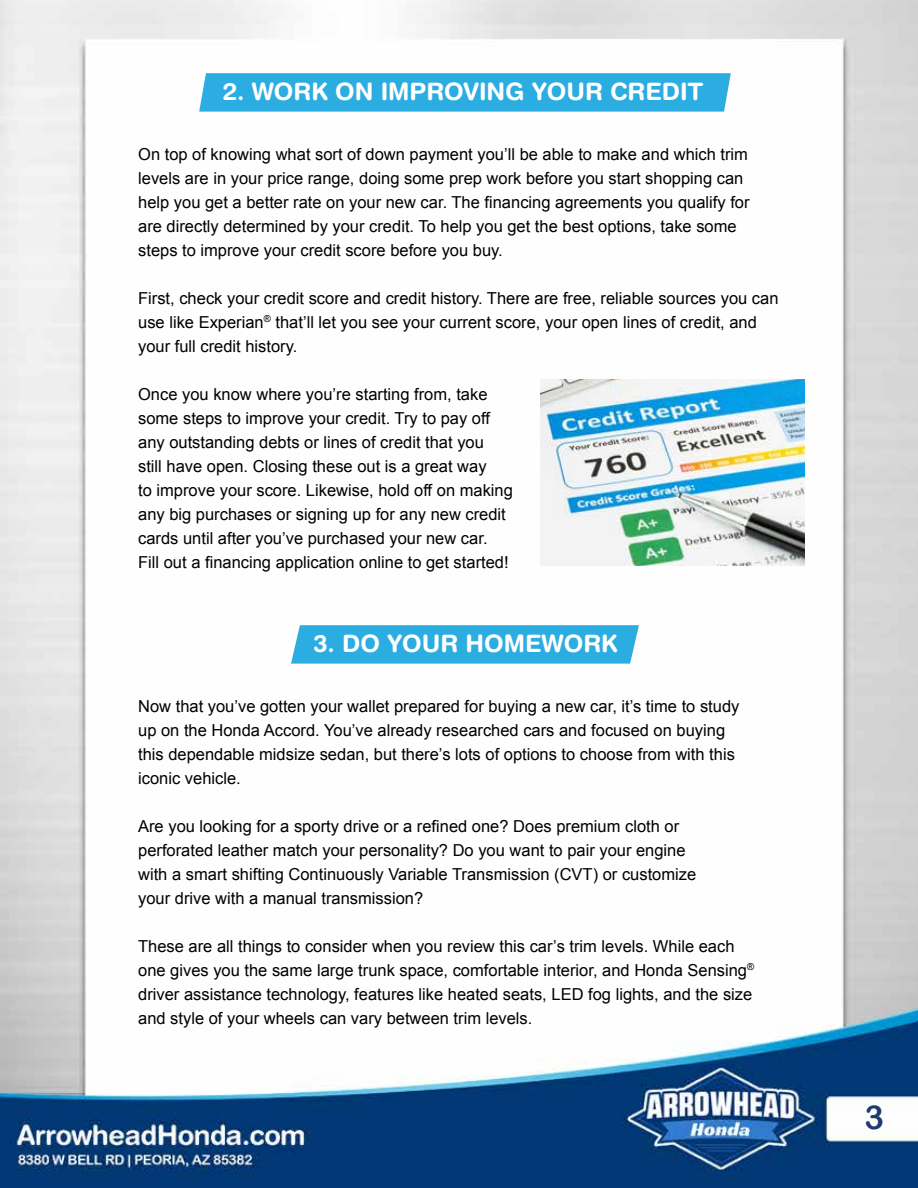
<style>
.page{position:relative;width:918px;height:1188px;background:#fff}
.page>*{position:absolute;margin:0;border:0;box-sizing:border-box;transform-origin:0 0}
.t1{font:33px "Arial Rounded MT Bold";color:#1e3b6f}
.t2{font:700 24px "Helvetica Rounded LT Std";color:#fff}
.t3{font:16.5px/24px "Arial";color:#000101}
</style>
<div class="page">
<img style="left:0;top:0;width:918px;height:1188px">
<div style="left:199px;top:73px;width:532px;height:39px;background:#2cade1"></div>
<svg style="left:291px;top:625px;width:348px;height:39px;background:#34b0e2"></svg>
<img style="left:540px;top:380px;width:265px;height:186px">
<h2 class="t2" style="left:223px;top:77px;width:482px">2. WORK ON IMPROVING YOUR CREDIT</h2>
<p class="t3" style="left:138px;top:142px;width:613px">On top of knowing what sort of down payment you’ll be able to make and which trim levels are in your price range, doing some prep work before you start shopping can help you get a better rate on your new car. The financing agreements you qualify for are directly determined by your credit. To help you get the best options, take some steps to improve your credit score before you buy.</p>
<p class="t3" style="left:138px;top:286px;width:642px">First, check your credit score and credit history. There are free, reliable sources you can use like Experian<sup>®</sup> that’ll let you see your current score, your open lines of credit, and your full credit history.</p>
<p class="t3" style="left:138px;top:382px;width:376px">Once you know where you’re starting from, take some steps to improve your credit. Try to pay off any outstanding debts or lines of credit that you<br>still have open. Closing these out is a great way<br>to improve your score. Likewise, hold off on making any big purchases or signing up for any new credit cards until after you’ve purchased your new car.<br>Fill out a financing application online to get started!</p>
<h2 class="t2" style="left:313px;top:629px;width:306px">3. DO YOUR HOMEWORK</h2>
<p class="t3" style="left:138px;top:694px;width:603px">Now that you’ve gotten your wallet prepared for buying a new car, it’s time to study up on the Honda Accord. You’ve already researched cars and focused on buying this dependable midsize sedan, but there’s lots of options to choose from with this iconic vehicle.</p>
<p class="t3" style="left:138px;top:814px;width:560px">Are you looking for a sporty drive or a refined one? Does premium cloth or perforated leather match your personality? Do you want to pair your engine with a smart shifting Continuously Variable Transmission (CVT) or customize your drive with a manual transmission?</p>
<p class="t3" style="left:138px;top:934px;width:618px">These are all things to consider when you review this car’s trim levels. While each one gives you the same large trunk space, comfortable interior, and Honda Sensing<sup>® </sup>driver assistance technology, features like heated seats, LED fog lights, and the size and style of your wheels can vary between trim levels.</p>
<h1 class="t1" style="left:864px;top:1098px;width:21px">3</h1>
</div>
